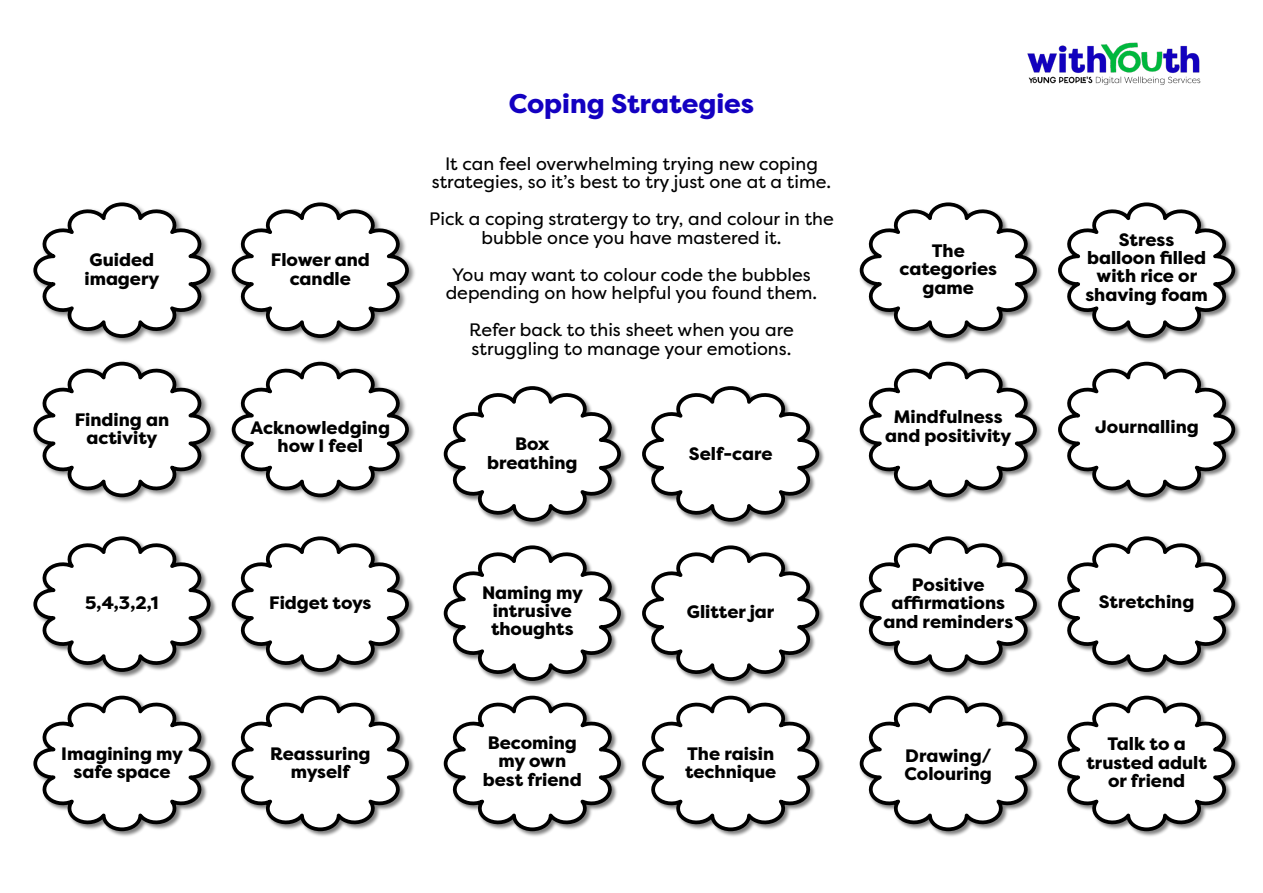
<style>
.page{position:relative;width:1263px;height:893px;background:#fff}
.page>*{position:absolute;margin:0;border:0;box-sizing:border-box;transform-origin:0 0}
.t1{font:800 27px "Filson Pro";color:#1300c1}
.t2{font:800 18px/18.5px "Filson Pro";color:#000;text-align:center}
.t3{font:18px/18.5px "Filson Pro";color:#000;text-align:center}
</style>
<div class="page">
<img style="left:1027px;top:42px;width:174px;height:43px">
<img style="left:112px;top:262px;width:105px;height:82px">
<svg style="left:33px;top:202px;width:179px;height:138px"></svg>
<img style="left:310px;top:263px;width:105px;height:81px">
<svg style="left:231px;top:202px;width:180px;height:138px"></svg>
<img style="left:112px;top:421px;width:105px;height:82px">
<svg style="left:33px;top:361px;width:179px;height:138px"></svg>
<img style="left:310px;top:422px;width:105px;height:81px">
<svg style="left:231px;top:361px;width:180px;height:138px"></svg>
<img style="left:113px;top:597px;width:103px;height:81px">
<svg style="left:33px;top:536px;width:179px;height:138px"></svg>
<img style="left:311px;top:598px;width:103px;height:80px">
<svg style="left:231px;top:536px;width:180px;height:138px"></svg>
<img style="left:113px;top:756px;width:103px;height:81px">
<svg style="left:33px;top:695px;width:179px;height:138px"></svg>
<img style="left:311px;top:757px;width:103px;height:80px">
<svg style="left:231px;top:695px;width:180px;height:138px"></svg>
<img style="left:939px;top:264px;width:103px;height:80px">
<svg style="left:859px;top:202px;width:180px;height:138px"></svg>
<img style="left:1137px;top:264px;width:103px;height:80px">
<svg style="left:1058px;top:202px;width:179px;height:138px"></svg>
<img style="left:939px;top:423px;width:103px;height:80px">
<svg style="left:859px;top:361px;width:180px;height:138px"></svg>
<img style="left:1137px;top:423px;width:103px;height:80px">
<svg style="left:1058px;top:361px;width:179px;height:138px"></svg>
<img style="left:939px;top:598px;width:103px;height:80px">
<svg style="left:859px;top:536px;width:180px;height:138px"></svg>
<img style="left:1137px;top:598px;width:103px;height:80px">
<svg style="left:1058px;top:536px;width:179px;height:138px"></svg>
<img style="left:939px;top:757px;width:103px;height:80px">
<svg style="left:859px;top:695px;width:180px;height:138px"></svg>
<img style="left:1137px;top:757px;width:103px;height:80px">
<svg style="left:1058px;top:695px;width:179px;height:138px"></svg>
<img style="left:523px;top:757px;width:103px;height:80px">
<svg style="left:443px;top:695px;width:180px;height:138px"></svg>
<img style="left:721px;top:757px;width:103px;height:80px">
<svg style="left:642px;top:695px;width:179px;height:138px"></svg>
<img style="left:521px;top:448px;width:105px;height:80px">
<svg style="left:443px;top:386px;width:180px;height:137px"></svg>
<img style="left:720px;top:448px;width:104px;height:80px">
<svg style="left:642px;top:386px;width:179px;height:137px"></svg>
<img style="left:523px;top:607px;width:103px;height:80px">
<svg style="left:443px;top:545px;width:180px;height:138px"></svg>
<img style="left:721px;top:607px;width:103px;height:80px">
<svg style="left:642px;top:545px;width:179px;height:138px"></svg>
<p class="t2" style="left:84px;top:253px;width:77px;text-align:left">Guided imagery</p>
<p class="t2" style="left:271px;top:253px;width:100px">Flower and candle</p>
<p class="t2" style="left:75px;top:413px;width:96px">Finding an activity</p>
<p class="t2" style="left:251px;top:420px;width:141px">Acknowledging how I feel</p>
<h1 class="t1" style="left:509px;top:93px;width:247px">Coping Strategies</h1>
<p class="t3" style="left:432px;top:157px;width:401px">It can feel overwhelming trying new coping strategies, so it’s best to try just one at a time.</p>
<p class="t3" style="left:429px;top:212px;width:406px">Pick a coping stratergy to try, and colour in the bubble once you have mastered it.</p>
<p class="t3" style="left:446px;top:267px;width:373px">You may want to colour code the bubbles depending on how helpful you found them.</p>
<p class="t3" style="left:469px;top:323px;width:326px;text-align:left">Refer back to this sheet when you are struggling to manage your emotions.</p>
<p class="t2" style="left:487px;top:437px;width:92px">Box breathing</p>
<p class="t2" style="left:689px;top:446px;width:85px">Self-care</p>
<p class="t2" style="left:85px;top:596px;width:75px">5,4,3,2,1</p>
<p class="t2" style="left:269px;top:596px;width:104px">Fidget toys</p>
<p class="t2" style="left:61px;top:746px;width:123px">Imagining my safe space</p>
<p class="t2" style="left:270px;top:746px;width:102px">Reassuring myself</p>
<p class="t2" style="left:482px;top:585px;width:102px">Naming my intrusive thoughts</p>
<p class="t2" style="left:483px;top:736px;width:100px">Becoming my own best friend</p>
<p class="t2" style="left:687px;top:604px;width:89px">Glitter jar</p>
<p class="t2" style="left:685px;top:746px;width:93px;text-align:left">The raisin technique</p>
<p class="t2" style="left:899px;top:244px;width:99px">The categories game</p>
<p class="t2" style="left:1085px;top:232px;width:124px">Stress balloon filled with rice or shaving foam</p>
<p class="t2" style="left:885px;top:410px;width:127px">Mindfulness and positivity</p>
<p class="t2" style="left:1095px;top:420px;width:105px">Journalling</p>
<p class="t2" style="left:883px;top:577px;width:131px">Positive affirmations and reminders</p>
<p class="t2" style="left:1099px;top:595px;width:97px">Stretching</p>
<p class="t2" style="left:905px;top:749px;width:89px;text-align:left">Drawing/<br>Colouring</p>
<p class="t2" style="left:1086px;top:737px;width:122px">Talk to a trusted adult or friend</p>
</div>
